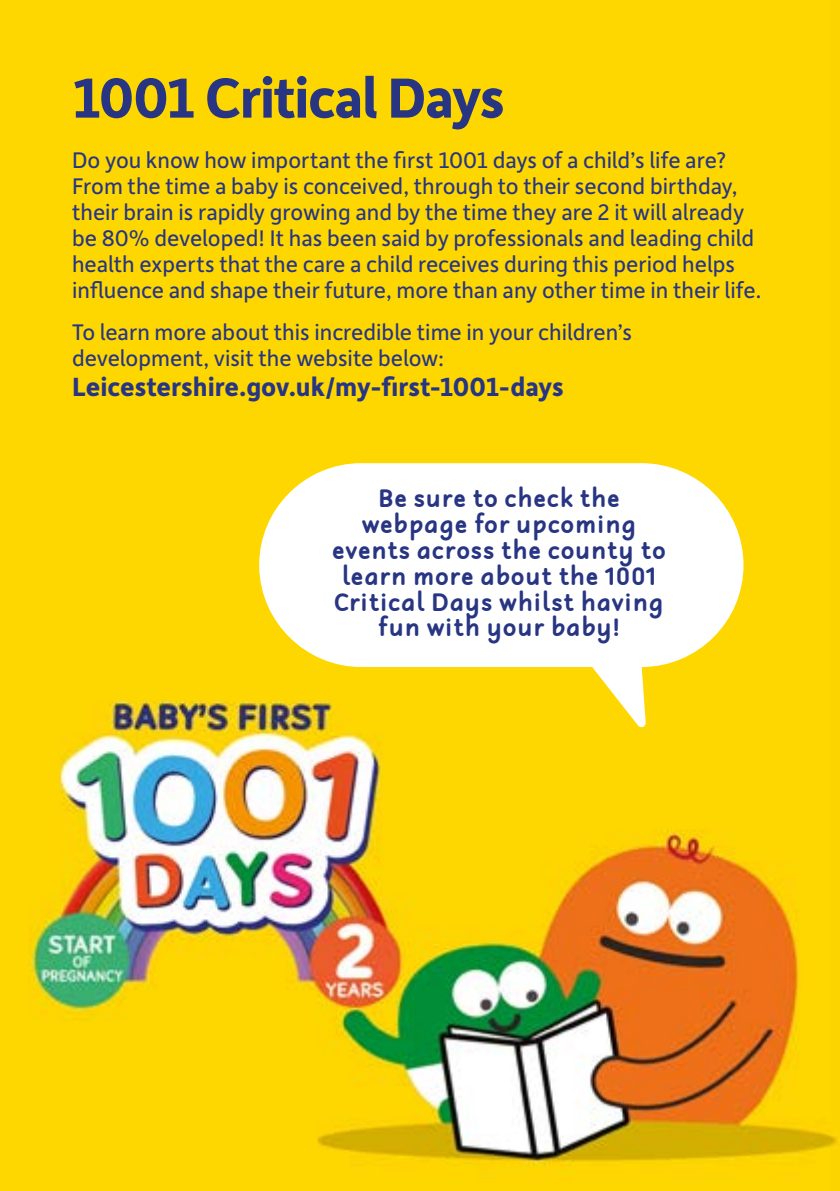
<style>
.page{position:relative;width:840px;height:1191px;background:#fff}
.page>*{position:absolute;margin:0;border:0;box-sizing:border-box;transform-origin:0 0}
.t1{font:700 60px "Depot New";letter-spacing:-.02em;color:#283583}
.t2{font:700 28px "Depot New";color:#283583}
.t3{font:24px/26px "Depot New";color:#283583}
.t4{font:700 24px/26px "Robaga Rounded";color:#283583;text-align:center}
</style>
<div class="page">
<img style="left:0;top:0;width:839px;height:1191px">
<svg style="left:258px;top:300px;width:486px;height:428px"></svg>
<h2 class="t1" style="left:72px;top:59px;width:434px">1001 Critical Days</h2>
<p class="t3" style="left:72px;top:146px;width:690px">Do you know how important the first 1001 days of a child’s life are?<br>From the time a baby is conceived, through to their second birthday, their brain is rapidly growing and by the time they are 2 it will already be 80% developed! It has been said by professionals and leading child health experts that the care a child receives during this period helps influence and shape their future, more than any other time in their life.</p>
<p class="t3" style="left:72px;top:318px;width:561px">To learn more about this incredible time in your children’s development, visit the website below:</p>
<p class="t2" style="left:72px;top:368px;width:493px">Leicestershire.gov.uk/my-first-1001-days</p>
<p class="t4" style="left:331px;top:486px;width:336px">Be sure to check the webpage for upcoming events across the county to learn more about the 1001<br>Critical Days whilst having fun with your baby!</p>
</div>
